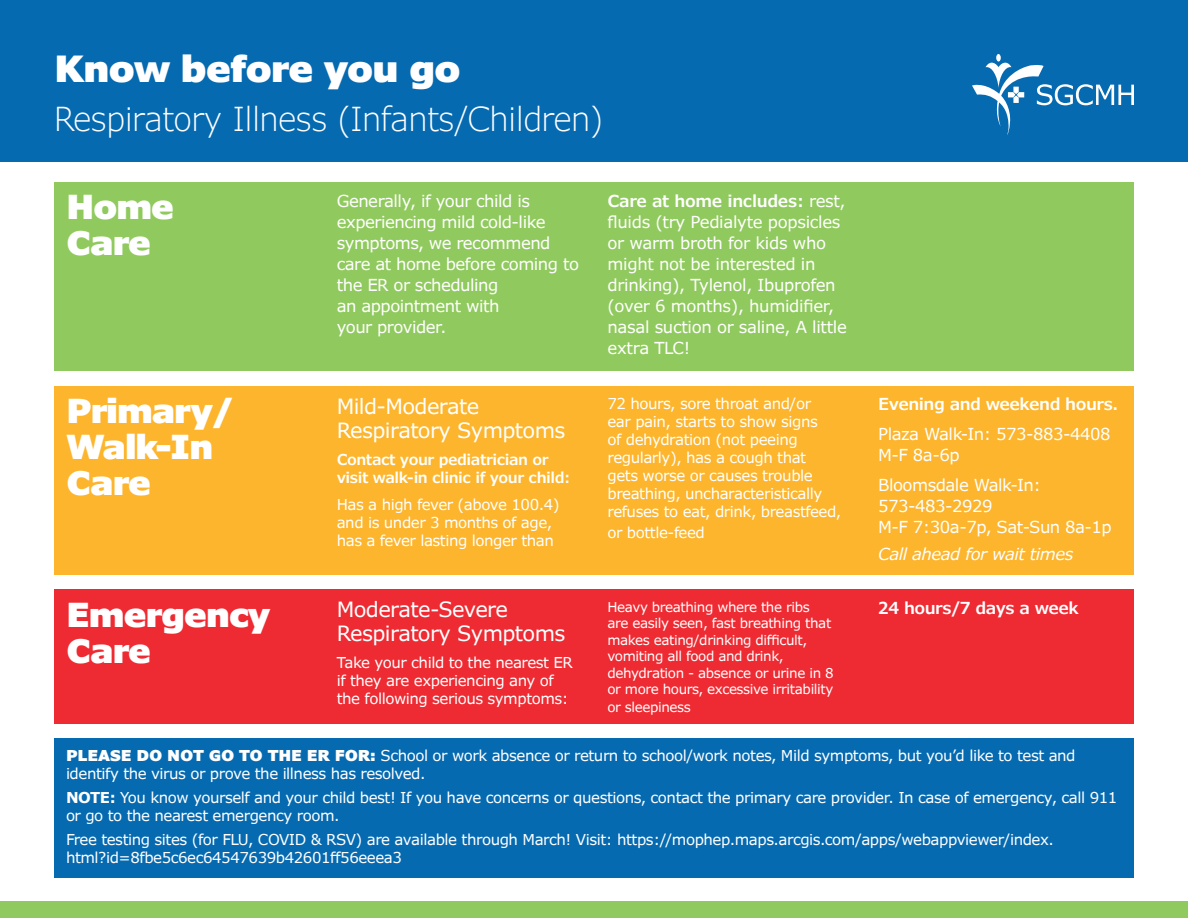
<style>
.page{position:relative;width:1188px;height:918px;background:#fff}
.page>*{position:absolute;margin:0;border:0;box-sizing:border-box;transform-origin:0 0}
.headline{font:900 36px "Verdana Pro";letter-spacing:-.02em;color:#fff}
.subhead{font:900 33px/36px "Verdana Pro";letter-spacing:-.03em;color:#fff}
.headline-2{font:300 33px "Verdana Pro";letter-spacing:-.02em;color:#fff}
.subhead_2{font:21px/24px "Verdana Pro";letter-spacing:-.03em;color:#fff}
.body_copy_2{font:16.5px/21px "Verdana Pro";letter-spacing:-.03em;color:#fff}
.body_copy_2-2{font:600 16.5px "Verdana Pro";letter-spacing:-.03em;color:#fff}
.body_copy_2-3{font:italic 16.5px "Verdana Pro";letter-spacing:-.03em;color:#fff}
.body_copy_2-4{font:15px/18px "Verdana Pro";letter-spacing:-.03em;color:#fff}
.subhead_2-2{font:600 15px/18px "Verdana Pro";letter-spacing:-.03em;color:#fff}
.body_copy_2-5{font:13.5px/16.5px "Verdana Pro";letter-spacing:-.03em;color:#fff}
.s1{font-weight:600}
.s2{font-weight:900}
.s3{font-weight:700}
</style>
<div class="page">
<div style="left:0;top:0;width:1188px;height:162px;background:#066ab1"></div>
<div style="left:0;top:902px;width:1188px;height:16px;background:#90ca5e"></div>
<div style="left:54px;top:182px;width:1080px;height:189px;background:#90ca5e"></div>
<div style="left:54px;top:386px;width:1080px;height:189px;background:#fcb52d"></div>
<div style="left:996px;top:54px;width:5px;height:8px;background:#fff;border-radius:50%"></div>
<svg style="left:972px;top:62px;width:162px;height:73px"></svg>
<div style="left:54px;top:589px;width:1080px;height:135px;background:#ee2a32"></div>
<div style="left:54px;top:738px;width:1080px;height:140px;background:#066ab1"></div>
<p class="headline" style="left:54px;top:44px;width:408px">Know before you go</p>
<p class="headline-2" style="left:54px;top:98px;width:550px">Respiratory Illness (Infants/Children)</p>
<p class="subhead" style="left:66px;top:189px;width:110px">Home<br>Care</p>
<p class="body_copy_2" style="left:337px;top:190px;width:244px">Generally, if your child is experiencing mild cold-like symptoms, we recommend care at home before coming to the ER or scheduling<br>an appointment with<br>your provider.</p>
<p class="body_copy_2" style="left:608px;top:190px;width:241px"><span class="s1">Care at home includes:</span> rest, fluids (try Pedialyte popsicles or warm broth for kids who might not be interested in drinking), Tylenol, Ibuprofen (over 6 months), humidifier, nasal suction or saline, A little extra TLC!</p>
<p class="subhead" style="left:66px;top:393px;width:169px">Primary/<br>Walk-In<br>Care</p>
<p class="subhead_2" style="left:337px;top:394px;width:230px">Mild-Moderate<br>Respiratory Symptoms</p>
<p class="subhead_2-2" style="left:337px;top:450px;width:235px">Contact your pediatrician or visit walk-in clinic if your child:</p>
<p class="body_copy_2-4" style="left:337px;top:496px;width:224px">Has a high fever (above 100.4) and is under 3 months of age, has a fever lasting longer than</p>
<p class="subhead" style="left:66px;top:597px;width:206px">Emergency<br>Care</p>
<p class="subhead_2" style="left:337px;top:598px;width:230px">Moderate-Severe<br>Respiratory Symptoms</p>
<p class="body_copy_2-4" style="left:337px;top:654px;width:238px">Take your child to the nearest ER if they are experiencing any of the following serious symptoms:</p>
<p class="body_copy_2-4" style="left:608px;top:395px;width:235px">72 hours, sore throat and/or<br>ear pain, starts to show signs<br>of dehydration (not peeing regularly), has a cough that<br>gets worse or causes trouble breathing, uncharacteristically refuses to eat, drink, breastfeed,</p>
<p class="body_copy_2-4" style="left:608px;top:524px;width:99px">or bottle-feed</p>
<p class="body_copy_2-5" style="left:608px;top:599px;width:228px">Heavy breathing where the ribs are easily seen, fast breathing that makes eating/drinking difficult, vomiting all food and drink, dehydration - absence or urine in 8 or more hours, excessive irritability</p>
<p class="body_copy_2-5" style="left:608px;top:699px;width:85px">or sleepiness</p>
<p class="body_copy_2-2" style="left:878px;top:394px;width:242px">Evening and weekend hours.</p>
<p class="body_copy_2" style="left:878px;top:424px;width:234px">Plaza Walk-In: 573-883-4408<br>M-F 8a-6p</p>
<p class="body_copy_2" style="left:878px;top:475px;width:235px">Bloomsdale Walk-In:<br>573-483-2929<br>M-F 7:30a-7p, Sat-Sun 8a-1p</p>
<p class="body_copy_2-3" style="left:878px;top:544px;width:197px">Call ahead for wait times</p>
<p class="body_copy_2-2" style="left:878px;top:597px;width:202px">24 hours/7 days a week</p>
<p class="body_copy_2-4" style="left:66px;top:747px;width:1011px"><span class="s2">PLEASE DO NOT GO TO THE ER FOR:</span> School or work absence or return to school/work notes, Mild symptoms, but you’d like to test and identify the virus or prove the illness has resolved.</p>
<p class="body_copy_2-4" style="left:66px;top:789px;width:1053px"><span class="s3">NOTE:</span> You know yourself and your child best! If you have concerns or questions, contact the primary care provider. In case of emergency, call 911 or go to the nearest emergency room.</p>
<p class="body_copy_2-4" style="left:66px;top:831px;width:989px">Free testing sites (for FLU, COVID &amp; RSV) are available through March! Visit: https://mophep.maps.arcgis.com/apps/webappviewer/index. html?id=8fbe5c6ec64547639b42601ff56eeea3</p>
</div>
